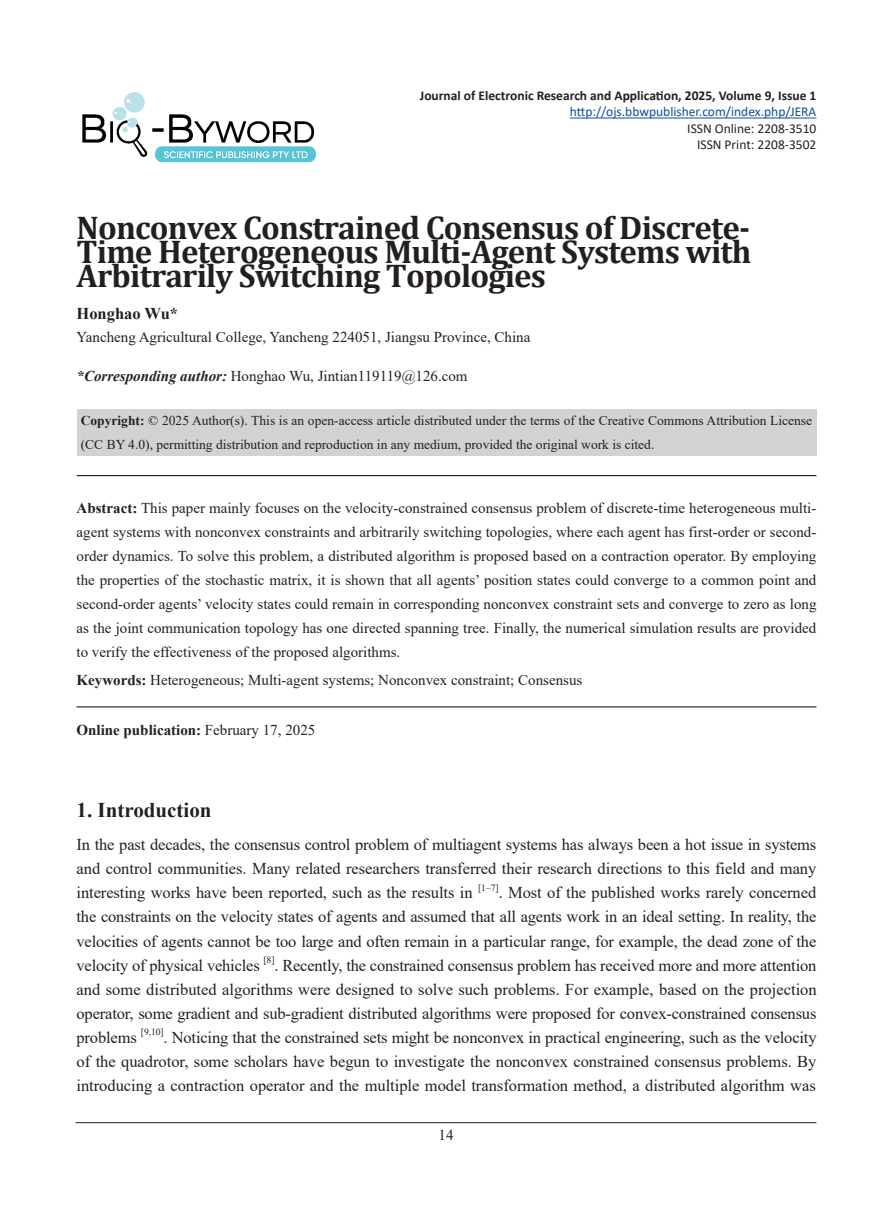
<style>
.page{position:relative;width:893px;height:1212px;background:#fff}
.page>*{position:absolute;margin:0;border:0;box-sizing:border-box;transform-origin:0 0}
.大标题{font:700 33px/24px "Cambria";letter-spacing:-.025em;color:#231f20;text-align:justify}
.正文{font:700 21px "Times New Roman";color:#231f20}
.正文-2{font:16.5px/24px "Times New Roman";letter-spacing:-.01em;color:#231f20;text-align:justify}
.作者{font:700 16.5px "Times New Roman";color:#231f20}
.摘要关键词{font:15px/24px "Times New Roman";color:#231f20;text-align:justify}
.作者单位{font:15px "Times New Roman";color:#231f20}
.通信作者{font:15px "Times New Roman";color:#231f20}
.正文-3{font:700 15px "Times New Roman";color:#231f20}
.版权声明{font:13.5px/24px "Times New Roman";color:#231f20}
.t1{font:700 13.5px "Calibri";color:#231f20}
.t2{font:13.5px "Calibri";color:#0d4da1}
.t3{font:13.5px/16.2px "Calibri";color:#231f20;text-align:right}
.正文-4{font:9.6px "Times New Roman";color:#231f20}
.s1{font-weight:700;font-style:italic}
.s2{font-weight:700}
.s3{font-weight:400}
</style>
<div class="page">
<hr style="left:76px;top:1122px;width:740px;height:1px;background:#231f20">
<hr style="left:570px;top:118px;width:246px;height:1px;background:#0d4da1">
<img style="left:82px;top:92px;width:234px;height:71px">
<div style="left:77px;top:410px;width:739px;height:46px;background:#d1d2d4"></div>
<hr style="left:77px;top:475px;width:739px;height:1px;background:#231f20">
<hr style="left:77px;top:706px;width:739px;height:1px;background:#231f20">
<p class="t1" style="left:420px;top:86px;width:398px">Journal of Electronic Research and Application, 2025, Volume 9, Issue 1</p>
<p class="t2" style="left:570px;top:103px;width:248px">http://ojs.bbwpublisher.com/index.php/JERA</p>
<p class="t3" style="left:687px;top:120px;width:131px">ISSN Online: 2208-3510<br>ISSN Print: 2208-3502</p>
<p class="大标题" style="left:77px;top:215px;width:676px">Nonconvex Constrained Consensus of Discrete-Time Heterogeneous Multi-Agent Systems with Arbitrarily Switching Topologies</p>
<p class="作者" style="left:77px;top:301px;width:103px">Honghao Wu*</p>
<p class="作者单位" style="left:77px;top:326px;width:455px">Yancheng Agricultural College, Yancheng 224051, Jiangsu Province, China</p>
<p class="通信作者" style="left:77px;top:366px;width:393px"><span class="s1">*Corresponding author:</span> Honghao Wu, Jintian119119@126.com</p>
<p class="版权声明" style="left:81px;top:408px;width:733px"><span class="s2">Copyright:</span> © 2025 Author(s). This is an open-access article distributed under the terms of the Creative Commons Attribution License (CC BY 4.0), permitting distribution and reproduction in any medium, provided the original work is cited.</p>
<p class="摘要关键词" style="left:77px;top:495px;width:741px"><span class="s2">Abstract:</span> This paper mainly focuses on the velocity-constrained consensus problem of discrete-time heterogeneous multi&shy;agent systems with nonconvex constraints and arbitrarily switching topologies, where each agent has first-order or second&shy;order dynamics. To solve this problem, a distributed algorithm is proposed based on a contraction operator. By employing the properties of the stochastic matrix, it is shown that all agents’ position states could converge to a common point and second-order agents’ velocity states could remain in corresponding nonconvex constraint sets and converge to zero as long as the joint communication topology has one directed spanning tree. Finally, the numerical simulation results are provided to verify the effectiveness of the proposed algorithms.</p>
<p class="摘要关键词" style="left:77px;top:668px;width:507px"><span class="s2">Keywords:</span> Heterogeneous; Multi-agent systems; Nonconvex constraint; Consensus</p>
<p class="正文-3" style="left:77px;top:719px;width:240px">Online publication: <span class="s3">February 17, 2025</span></p>
<p class="正文" style="left:77px;top:794px;width:136px">1. Introduction</p>
<p class="正文-2" style="left:77px;top:832px;width:741px">In the past decades, the consensus control problem of multiagent systems has always been a hot issue in systems and control communities. Many related researchers transferred their research directions to this field and many interesting works have been reported, such as the results in</p>
<p class="正文-4" style="left:478px;top:881px;width:22px">[1–7]</p>
<p class="正文-2" style="left:77px;top:880px;width:741px;text-indent:422px">. Most of the published works rarely concerned the constraints on the velocity states of agents and assumed that all agents work in an ideal setting. In reality, the velocities of agents cannot be too large and often remain in a particular range, for example, the dead zone of the velocity of physical vehicles</p>
<p class="正文-4" style="left:264px;top:953px;width:13px">[8]</p>
<p class="正文-2" style="left:77px;top:952px;width:742px;text-indent:198px">. Recently, the constrained consensus problem has received more and more attention and some distributed algorithms were designed to solve such problems. For example, based on the projection operator, some gradient and sub-gradient distributed algorithms were proposed for convex-constrained consensus problems</p>
<p class="正文-4" style="left:141px;top:1025px;width:24px">[9,10]</p>
<p class="正文-2" style="left:77px;top:1024px;width:742px;text-indent:87px">. Noticing that the constrained sets might be nonconvex in practical engineering, such as the velocity of the quadrotor, some scholars have begun to investigate the nonconvex constrained consensus problems. By introducing a contraction operator and the multiple model transformation method, a distributed algorithm was</p>
<p class="摘要关键词" style="left:439px;top:1123px;width:16px">14</p>
</div>
